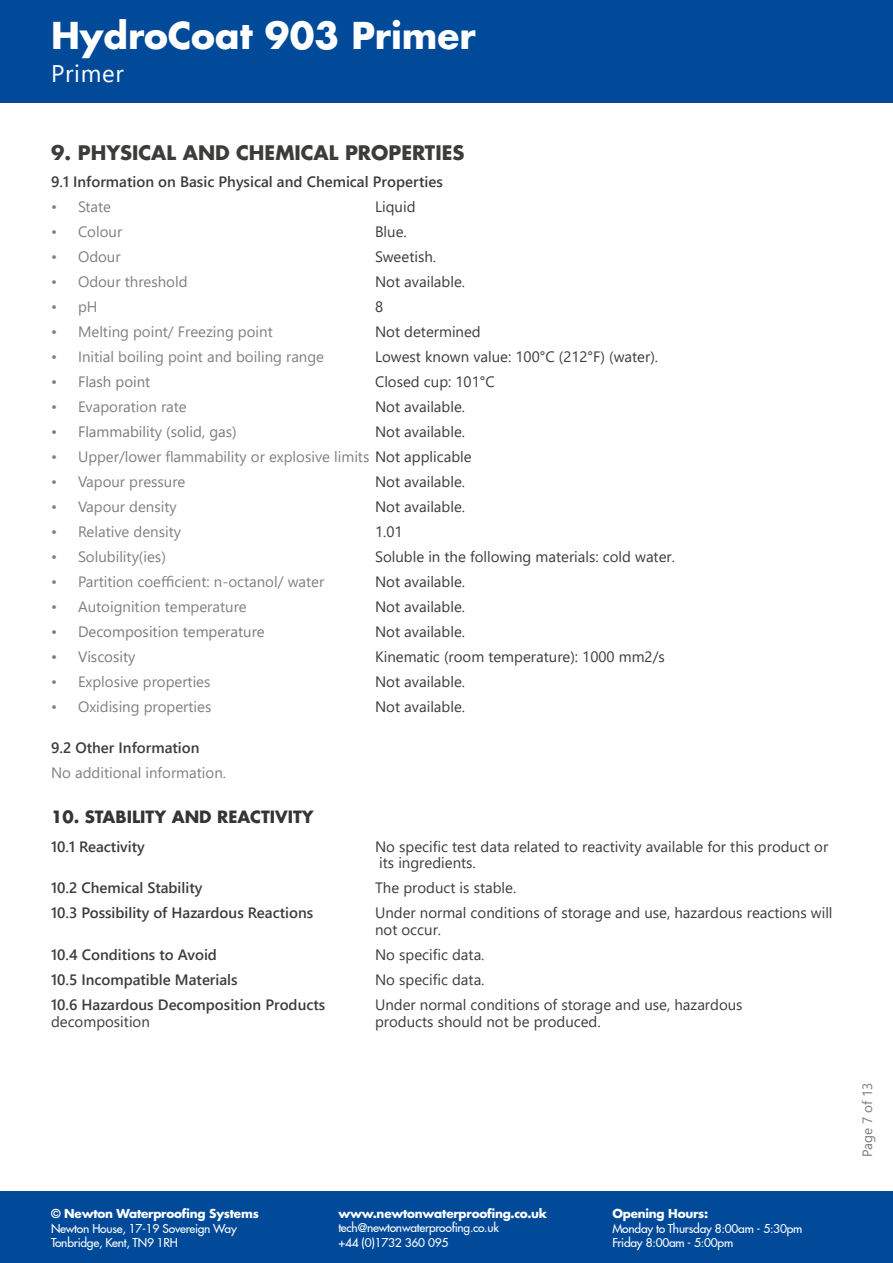
<style>
.page{position:relative;width:893px;height:1263px;background:#fff}
.page>*{position:absolute;margin:0;border:0;box-sizing:border-box;transform-origin:0 0}
.t1{font:700 36px "Futura LT Pro";color:#fff}
.t2{font:24px "Segoe UI";letter-spacing:.03em;color:#fff}
.t3{font:700 19.5px "Futura LT Pro";color:#3c3c3b}
.t4{font:700 16.5px "Futura LT Pro";color:#353535}
.t5{font:15px/16.5px "Segoe UI";color:#3c3c3b}
.t6{font:15px "Segoe UI";color:#818080}
.t7{font:600 15px "Segoe UI";color:#3c3c3b}
.t8{font:15px "Segoe UI";color:#7b7b7b}
.t9{font:13.5px "Segoe UI";color:#7b7b7b}
.t10{font:500 12px/14.4px "Futura LT Pro";letter-spacing:-.02em;color:#fff}
.t11{font:700 12px "Futura LT Pro";letter-spacing:-.02em;color:#fff}
.s1{color:#3c3c3b}
</style>
<div class="page">
<div style="left:0;top:0;width:893px;height:103px;background:#014a99"></div>
<div style="left:0;top:1191px;width:893px;height:72px;background:#014a99"></div>
<h1 class="t1" style="left:51px;top:8px;width:426px">HydroCoat 903 Primer</h1>
<h2 class="t2" style="left:51px;top:51px;width:74px">Primer</h2>
<h3 class="t3" style="left:51px;top:137px;width:415px">9. PHYSICAL AND CHEMICAL PROPERTIES</h3>
<p class="t7" style="left:51px;top:167px;width:393px">9.1 Information on Basic Physical and Chemical Properties</p>
<p class="t6" style="left:51px;top:192px;width:62px">• State</p>
<p class="t5" style="left:375px;top:197px;width:42px">Liquid</p>
<p class="t6" style="left:51px;top:217px;width:73px">• Colour</p>
<p class="t5" style="left:375px;top:222px;width:33px">Blue.</p>
<p class="t6" style="left:51px;top:242px;width:71px">• Odour</p>
<p class="t5" style="left:375px;top:247px;width:63px">Sweetish.</p>
<p class="t6" style="left:51px;top:267px;width:138px">• Odour threshold</p>
<p class="t5" style="left:375px;top:272px;width:92px">Not available.</p>
<p class="t6" style="left:51px;top:292px;width:48px">• pH</p>
<p class="t5" style="left:375px;top:297px;width:10px">8</p>
<p class="t6" style="left:51px;top:317px;width:223px">• Melting point/ Freezing point</p>
<p class="t5" style="left:375px;top:322px;width:107px">Not determined</p>
<p class="t6" style="left:51px;top:342px;width:275px">• Initial boiling point and boiling range</p>
<p class="t5" style="left:375px;top:347px;width:285px">Lowest known value: 100°C (212°F) (water).</p>
<p class="t8" style="left:51px;top:367px;width:101px">• Flash point</p>
<p class="t5" style="left:375px;top:372px;width:121px">Closed cup: 101°C</p>
<p class="t6" style="left:51px;top:392px;width:137px">• Evaporation rate</p>
<p class="t5" style="left:375px;top:397px;width:92px">Not available.</p>
<p class="t8" style="left:51px;top:417px;width:187px">• Flammability (solid, gas)</p>
<p class="t5" style="left:375px;top:422px;width:92px">Not available.</p>
<p class="t6" style="left:51px;top:442px;width:422px">• Upper/lower flammability or explosive limits <span class="s1">Not applicable</span></p>
<p class="t6" style="left:51px;top:467px;width:136px">• Vapour pressure</p>
<p class="t5" style="left:375px;top:472px;width:92px">Not available.</p>
<p class="t6" style="left:51px;top:492px;width:127px">• Vapour density</p>
<p class="t5" style="left:375px;top:497px;width:92px">Not available.</p>
<p class="t6" style="left:51px;top:517px;width:132px">• Relative density</p>
<p class="t5" style="left:375px;top:522px;width:29px">1.01</p>
<p class="t6" style="left:51px;top:542px;width:116px">• Solubility(ies)</p>
<p class="t5" style="left:375px;top:547px;width:301px">Soluble in the following materials: cold water.</p>
<p class="t6" style="left:51px;top:567px;width:275px">• Partition coefficient: n-octanol/ water</p>
<p class="t5" style="left:375px;top:572px;width:92px">Not available.</p>
<p class="t6" style="left:51px;top:592px;width:197px">• Autoignition temperature</p>
<p class="t5" style="left:375px;top:597px;width:92px">Not available.</p>
<p class="t8" style="left:51px;top:617px;width:215px">• Decomposition temperature</p>
<p class="t5" style="left:375px;top:622px;width:92px">Not available.</p>
<p class="t8" style="left:51px;top:642px;width:86px">• Viscosity</p>
<p class="t5" style="left:375px;top:647px;width:291px">Kinematic (room temperature): 1000 mm2/s</p>
<p class="t6" style="left:51px;top:667px;width:161px">• Explosive properties</p>
<p class="t5" style="left:375px;top:672px;width:92px">Not available.</p>
<p class="t6" style="left:51px;top:692px;width:162px">• Oxidising properties</p>
<p class="t5" style="left:375px;top:697px;width:92px">Not available.</p>
<p class="t7" style="left:51px;top:734px;width:150px">9.2 Other Information</p>
<p class="t6" style="left:51px;top:759px;width:177px">No additional information.</p>
<p class="t4" style="left:51px;top:804px;width:264px">10. STABILITY AND REACTIVITY</p>
<p class="t7" style="left:51px;top:832px;width:95px">10.1 Reactivity</p>
<p class="t5" style="left:375px;top:837px;width:455px">No specific test data related to reactivity available for this product or its ingredients.</p>
<p class="t7" style="left:51px;top:874px;width:153px">10.2 Chemical Stability</p>
<p class="t5" style="left:375px;top:878px;width:143px">The product is stable.</p>
<p class="t7" style="left:51px;top:899px;width:264px">10.3 Possibility of Hazardous Reactions</p>
<p class="t5" style="left:375px;top:903px;width:459px">Under normal conditions of storage and use, hazardous reactions will not occur.</p>
<p class="t7" style="left:51px;top:940px;width:167px">10.4 Conditions to Avoid</p>
<p class="t5" style="left:375px;top:945px;width:111px">No specific data.</p>
<p class="t7" style="left:51px;top:965px;width:188px">10.5 Incompatible Materials</p>
<p class="t5" style="left:375px;top:970px;width:111px">No specific data.</p>
<p class="t7" style="left:51px;top:990px;width:276px">10.6 Hazardous Decomposition Products</p>
<p class="t5" style="left:375px;top:995px;width:369px">Under normal conditions of storage and use, hazardous</p>
<p class="t5" style="left:51px;top:1011px;width:100px">decomposition</p>
<p class="t5" style="left:375px;top:1011px;width:227px">products should not be produced.</p>
<p class="t11" style="left:51px;top:1204px;width:209px">© Newton Waterproofing Systems</p>
<p class="t10" style="left:51px;top:1220px;width:187px">Newton House, 17-19 Sovereign Way<br>Tonbridge, Kent, TN9 1RH</p>
<p class="t11" style="left:338px;top:1204px;width:210px">www.newtonwaterproofing.co.uk</p>
<p class="t10" style="left:338px;top:1220px;width:162px">tech@newtonwaterproofing.co.uk +44 (0)1732 360 095</p>
<p class="t11" style="left:612px;top:1204px;width:97px">Opening Hours:</p>
<p class="t10" style="left:612px;top:1220px;width:191px">Monday to Thursday 8:00am - 5:30pm<br>Friday 8:00am - 5:00pm</p>
<p class="t9" style="left:854px;top:1157px;width:76px;rotate:-90deg">Page 7 of 13</p>
</div>
